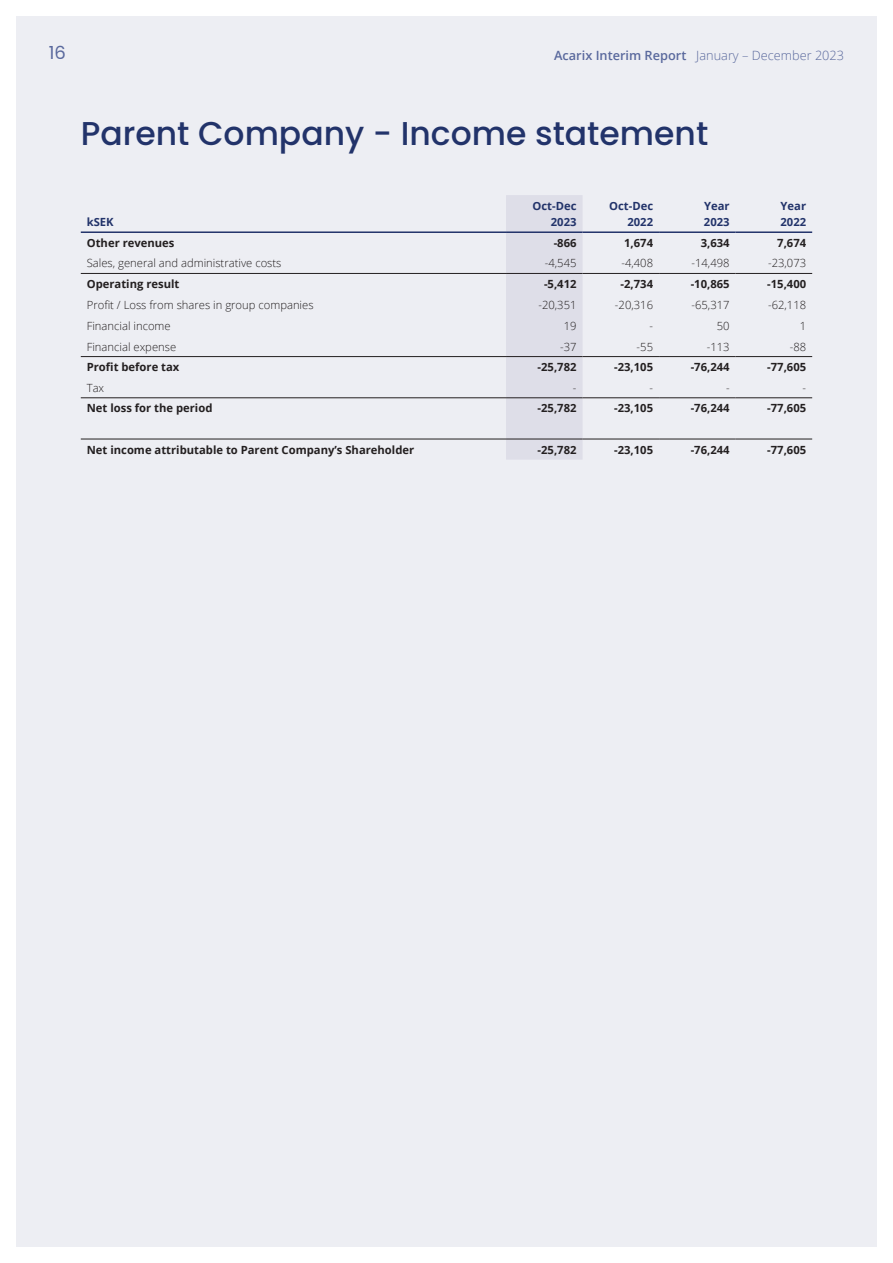
<style>
.page{position:relative;width:893px;height:1263px;background:#fff}
.page>*{position:absolute;margin:0;border:0;box-sizing:border-box;transform-origin:0 0}
.H1_-_Framvagn{font:500 33px "Poppins";color:#22336a}
.t1{font:18px "Poppins";color:#5a699d}
.t2{font:300 12.75px "Open Sans";color:#5a699d}
.Tabell_Höger{font:700 11.25px "Open Sans";color:#231f20}
.Tabell_Vänster{font:700 11.25px "Open Sans";color:#231f20}
.Tabell_Vänster-2{font:300 11.25px "Open Sans";color:#231f20}
.Tabell_Höger-2{font:300 11.25px "Open Sans";color:#231f20}
.Tabell_Höger-3{font:700 11.25px "Open Sans";color:#22336a}
.Tabell_Vänster-3{font:700 11.25px "Open Sans";color:#22336a}
.s1{font-weight:600}
</style>
<div class="page">
<div style="left:16px;top:16px;width:861px;height:1231px;background:#edeef3"></div>
<div style="left:506px;top:195px;width:77px;height:265px;background:#dedee8"></div>
<hr style="left:81px;top:231px;width:425px;height:2px;background:#22336a">
<hr style="left:506px;top:231px;width:77px;height:2px;background:#22336a">
<hr style="left:583px;top:231px;width:76px;height:2px;background:#22336a">
<hr style="left:659px;top:231px;width:77px;height:2px;background:#22336a">
<hr style="left:736px;top:231px;width:76px;height:2px;background:#22336a">
<hr style="left:81px;top:273px;width:425px;height:1px;background:#231f20">
<hr style="left:506px;top:273px;width:77px;height:1px;background:#231f20">
<hr style="left:583px;top:273px;width:76px;height:1px;background:#231f20">
<hr style="left:659px;top:273px;width:77px;height:1px;background:#231f20">
<hr style="left:736px;top:273px;width:76px;height:1px;background:#231f20">
<hr style="left:81px;top:356px;width:425px;height:1px;background:#231f20">
<hr style="left:506px;top:356px;width:77px;height:1px;background:#231f20">
<hr style="left:583px;top:356px;width:76px;height:1px;background:#231f20">
<hr style="left:659px;top:356px;width:77px;height:1px;background:#231f20">
<hr style="left:736px;top:356px;width:76px;height:1px;background:#231f20">
<hr style="left:81px;top:397px;width:425px;height:1px;background:#231f20">
<hr style="left:506px;top:397px;width:77px;height:1px;background:#231f20">
<hr style="left:583px;top:397px;width:76px;height:1px;background:#231f20">
<hr style="left:659px;top:397px;width:77px;height:1px;background:#231f20">
<hr style="left:736px;top:397px;width:76px;height:1px;background:#231f20">
<hr style="left:81px;top:439px;width:425px;height:1px;background:#231f20">
<hr style="left:506px;top:439px;width:77px;height:1px;background:#231f20">
<hr style="left:583px;top:439px;width:76px;height:1px;background:#231f20">
<hr style="left:659px;top:439px;width:77px;height:1px;background:#231f20">
<hr style="left:736px;top:439px;width:76px;height:1px;background:#231f20">
<h2 class="t1" style="left:49px;top:43px;width:19px">16</h2>
<p class="t2" style="left:554px;top:46px;width:291px"><span class="s1">Acarix Interim Report</span> January – December 2023</p>
<p class="H1_-_Framvagn" style="left:81px;top:115px;width:629px">Parent Company - Income statement</p>
<p class="Tabell_Vänster-3" style="left:87px;top:214px;width:28px">kSEK</p>
<p class="Tabell_Höger-3" style="left:533px;top:198px;width:45px">Oct-Dec</p>
<p class="Tabell_Höger-3" style="left:551px;top:214px;width:27px">2023</p>
<p class="Tabell_Höger-3" style="left:609px;top:198px;width:45px">Oct-Dec</p>
<p class="Tabell_Höger-3" style="left:627px;top:214px;width:27px">2022</p>
<p class="Tabell_Höger-3" style="left:704px;top:198px;width:27px">Year</p>
<p class="Tabell_Höger-3" style="left:704px;top:214px;width:27px">2023</p>
<p class="Tabell_Höger-3" style="left:781px;top:198px;width:27px">Year</p>
<p class="Tabell_Höger-3" style="left:780px;top:214px;width:27px">2022</p>
<p class="Tabell_Vänster" style="left:87px;top:235px;width:89px">Other revenues</p>
<p class="Tabell_Höger" style="left:554px;top:235px;width:24px">-866</p>
<p class="Tabell_Höger" style="left:624px;top:235px;width:30px">1,674</p>
<p class="Tabell_Höger" style="left:701px;top:235px;width:30px">3,634</p>
<p class="Tabell_Höger" style="left:777px;top:235px;width:30px">7,674</p>
<p class="Tabell_Vänster-2" style="left:87px;top:256px;width:196px">Sales, general and administrative costs</p>
<p class="Tabell_Höger-2" style="left:545px;top:256px;width:33px">-4,545</p>
<p class="Tabell_Höger-2" style="left:621px;top:256px;width:33px">-4,408</p>
<p class="Tabell_Höger-2" style="left:691px;top:256px;width:40px">-14,498</p>
<p class="Tabell_Höger-2" style="left:768px;top:256px;width:40px">-23,073</p>
<p class="Tabell_Vänster" style="left:87px;top:276px;width:94px">Operating result</p>
<p class="Tabell_Höger" style="left:544px;top:276px;width:34px">-5,412</p>
<p class="Tabell_Höger" style="left:620px;top:276px;width:34px">-2,734</p>
<p class="Tabell_Höger" style="left:691px;top:276px;width:41px">-10,865</p>
<p class="Tabell_Höger" style="left:767px;top:276px;width:41px">-15,400</p>
<p class="Tabell_Vänster-2" style="left:87px;top:297px;width:228px">Profit / Loss from shares in group companies</p>
<p class="Tabell_Höger-2" style="left:538px;top:297px;width:40px">-20,351</p>
<p class="Tabell_Höger-2" style="left:615px;top:297px;width:40px">-20,316</p>
<p class="Tabell_Höger-2" style="left:691px;top:297px;width:40px">-65,317</p>
<p class="Tabell_Höger-2" style="left:768px;top:297px;width:40px">-62,118</p>
<p class="Tabell_Vänster-2" style="left:87px;top:318px;width:85px">Financial income</p>
<p class="Tabell_Höger-2" style="left:564px;top:318px;width:14px">19</p>
<p class="Tabell_Höger-2" style="left:649px;top:318px;width:5px">-</p>
<p class="Tabell_Höger-2" style="left:717px;top:318px;width:14px">50</p>
<p class="Tabell_Höger-2" style="left:800px;top:318px;width:8px">1</p>
<p class="Tabell_Vänster-2" style="left:87px;top:339px;width:91px">Financial expense</p>
<p class="Tabell_Höger-2" style="left:560px;top:339px;width:18px">-37</p>
<p class="Tabell_Höger-2" style="left:637px;top:339px;width:18px">-55</p>
<p class="Tabell_Höger-2" style="left:707px;top:339px;width:24px">-113</p>
<p class="Tabell_Höger-2" style="left:790px;top:339px;width:18px">-88</p>
<p class="Tabell_Vänster" style="left:87px;top:359px;width:94px">Profit before tax</p>
<p class="Tabell_Höger" style="left:538px;top:359px;width:41px">-25,782</p>
<p class="Tabell_Höger" style="left:614px;top:359px;width:41px">-23,105</p>
<p class="Tabell_Höger" style="left:691px;top:359px;width:41px">-76,244</p>
<p class="Tabell_Höger" style="left:767px;top:359px;width:41px">-77,605</p>
<p class="Tabell_Vänster-2" style="left:87px;top:380px;width:19px">Tax</p>
<p class="Tabell_Höger-2" style="left:573px;top:380px;width:5px">-</p>
<p class="Tabell_Höger-2" style="left:649px;top:380px;width:5px">-</p>
<p class="Tabell_Höger-2" style="left:726px;top:380px;width:5px">-</p>
<p class="Tabell_Höger-2" style="left:803px;top:380px;width:5px">-</p>
<p class="Tabell_Vänster" style="left:87px;top:400px;width:127px">Net loss for the period</p>
<p class="Tabell_Höger" style="left:538px;top:400px;width:41px">-25,782</p>
<p class="Tabell_Höger" style="left:614px;top:400px;width:41px">-23,105</p>
<p class="Tabell_Höger" style="left:691px;top:400px;width:41px">-76,244</p>
<p class="Tabell_Höger" style="left:767px;top:400px;width:41px">-77,605</p>
<p class="Tabell_Vänster" style="left:87px;top:442px;width:329px">Net income attributable to Parent Company’s Shareholder</p>
<p class="Tabell_Höger" style="left:538px;top:442px;width:41px">-25,782</p>
<p class="Tabell_Höger" style="left:614px;top:442px;width:41px">-23,105</p>
<p class="Tabell_Höger" style="left:691px;top:442px;width:41px">-76,244</p>
<p class="Tabell_Höger" style="left:767px;top:442px;width:41px">-77,605</p>
</div>
